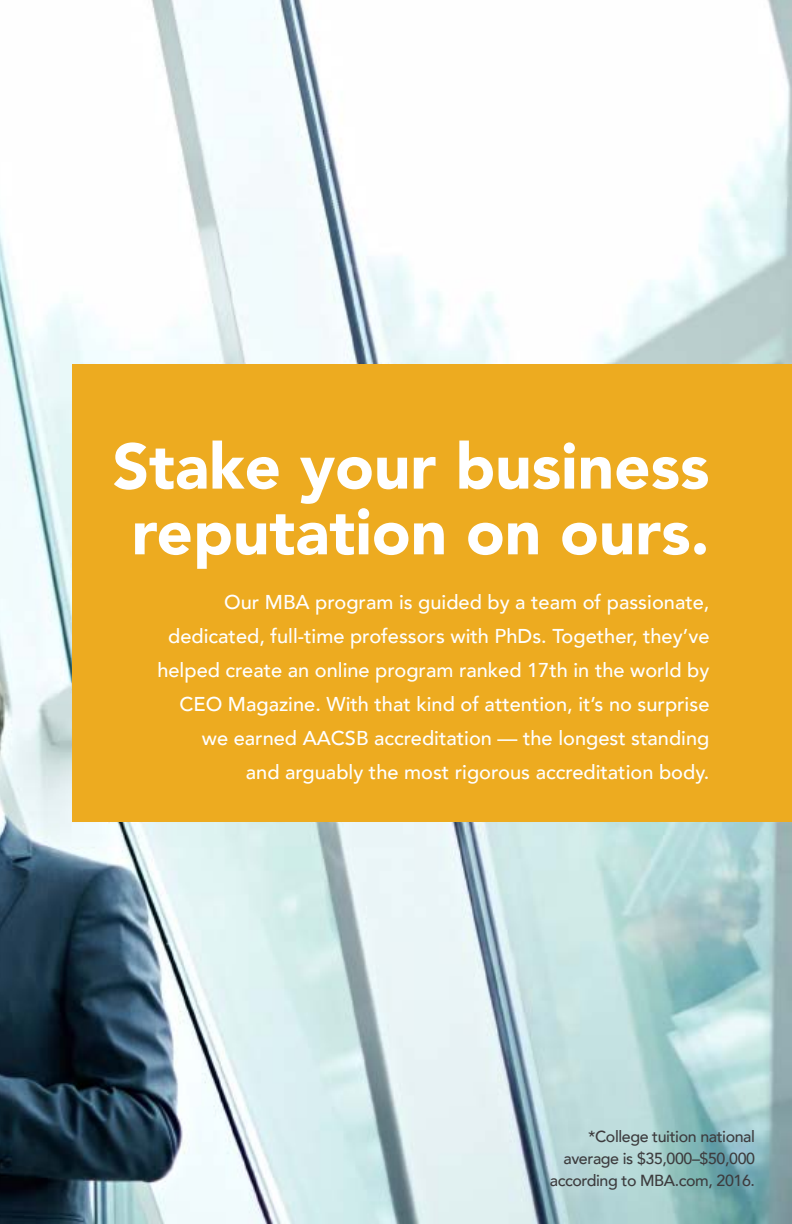
<style>
.page{position:relative;width:792px;height:1224px;background:#fff}
.page>*{position:absolute;margin:0;border:0;box-sizing:border-box;transform-origin:0 0}
.t1{font:900 63.6px "Avenir";color:#fff}
.t2{font:500 20px/34px "Avenir";color:#fff;text-align:right}
.t3{font:500 16px/22px "Avenir";letter-spacing:-.025em;color:#3d3c3e;text-align:right}
</style>
<div class="page">
<img style="left:0;top:0;width:792px;height:1224px">
<div style="left:72px;top:364px;width:720px;height:458px;background:#edab20"></div>
<p class="t1" style="left:113px;top:412px;width:598px">Stake your business</p>
<p class="t1" style="left:132px;top:478px;width:579px">reputation on ours.</p>
<p class="t2" style="left:157px;top:584px;width:554px">Our MBA program is guided by a team of passionate, dedicated, full-time professors with PhDs. Together, they’ve helped create an online program ranked 17th in the world by CEO Magazine. With that kind of attention, it’s no surprise we earned AACSB accreditation — the longest standing<br>and arguably the most rigorous accreditation body.</p>
<p class="t3" style="left:550px;top:1124px;width:207px">*College tuition national average is $35,000–$50,000 according to MBA.com, 2016.</p>
</div>
